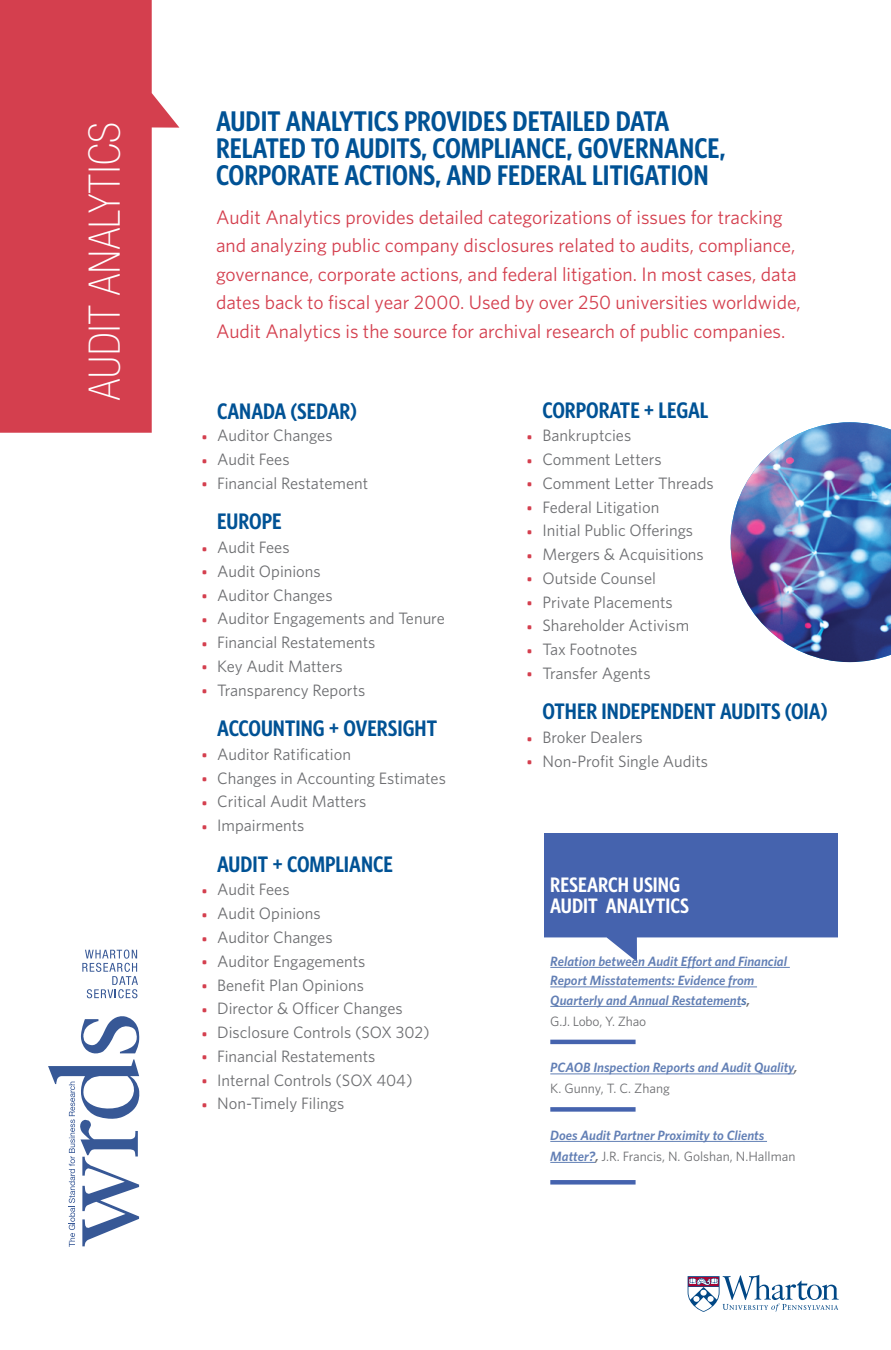
<style>
.page{position:relative;width:891px;height:1350px;background:#fff}
.page>*{position:absolute;margin:0;border:0;box-sizing:border-box;transform-origin:0 0}
.t1{font:100 condensed 43.5px "Helvetica Neue LT Std";letter-spacing:.02em;color:#fff}
.t2{font:600 28.5px/27px "Whitney Condensed";color:#005295}
.t3{font:600 22.5px "Whitney Condensed";color:#005295}
.t4{font:600 21px/21px "Whitney Condensed";color:#fff}
.t5{font:19.5px/28.5px "Whitney";color:#d43f4e}
.t6{font:16.5px "Whitney";color:#6d6e71}
.t7{font:italic 600 13.5px/19.5px "Whitney";color:#627fb5}
.t8{font:13.5px "Whitney";letter-spacing:-.01em;color:#6d6e71}
.s1{color:#d43f4e}
.s2{color:#4d73ac}
.s3{color:#6d6e71}
.s4{font-weight:400;font-style:normal;color:#6d6e71}
</style>
<div class="page">
<svg style="left:0;top:0;width:179px;height:433px;background:#da5b67"></svg>
<svg style="left:48px;top:1016px;width:92px;height:231px"></svg>
<svg style="left:82px;top:950px;width:56px;height:48px"></svg>
<svg style="left:688px;top:1275px;width:151px;height:37px"></svg>
<img style="left:731px;top:422px;width:160px;height:240px">
<svg style="left:544px;top:833px;width:294px;height:129px;fill:#4563ae"></svg>
<hr style="left:550px;top:967px;width:240px;height:1px;background:#627fb5">
<hr style="left:550px;top:987px;width:207px;height:1px;background:#627fb5">
<hr style="left:550px;top:1006px;width:191px;height:1px;background:#627fb5">
<hr style="left:550px;top:1040px;width:86px;height:4px;background:#4563ae">
<hr style="left:550px;top:1074px;width:244px;height:1px;background:#627fb5">
<div style="left:550px;top:1107px;width:86px;height:5px;background:#4563ae"></div>
<hr style="left:550px;top:1141px;width:217px;height:1px;background:#627fb5">
<div style="left:550px;top:1180px;width:86px;height:5px;background:#4563ae"></div>
<hr style="left:550px;top:1162px;width:45px;height:1px;background:#627fb5">
<h1 class="t1" style="left:80px;top:400px;width:279px;rotate:-90deg">AUDIT ANALYTICS</h1>
<h2 class="t2" style="left:216px;top:106px;width:511px">AUDIT ANALYTICS PROVIDES DETAILED DATA<br>RELATED TO AUDITS, COMPLIANCE, GOVERNANCE,<br>CORPORATE ACTIONS, AND FEDERAL LITIGATION</h2>
<p class="t5" style="left:216px;top:202px;width:586px">Audit Analytics provides detailed categorizations of issues for tracking and analyzing public company disclosures related to audits, compliance, governance, corporate actions, and federal litigation. In most cases, data dates back to fiscal year 2000. Used by over 250 universities worldwide, Audit Analytics is the source for archival research of public companies.</p>
<h3 class="t3" style="left:217px;top:397px;width:141px">CANADA (SEDAR)</h3>
<p class="t6" style="left:201px;top:426px;width:133px"><span class="s1">•</span> Auditor Changes</p>
<p class="t6" style="left:201px;top:450px;width:90px"><span class="s1">•</span> Audit Fees</p>
<p class="t6" style="left:201px;top:473px;width:169px"><span class="s1">•</span> Financial Restatement</p>
<h3 class="t3" style="left:217px;top:507px;width:66px">EUROPE</h3>
<p class="t6" style="left:201px;top:538px;width:90px"><span class="s1">•</span> Audit Fees</p>
<p class="t6" style="left:201px;top:561px;width:121px"><span class="s1">•</span> Audit Opinions</p>
<p class="t6" style="left:201px;top:585px;width:133px"><span class="s1">•</span> Auditor Changes</p>
<p class="t6" style="left:201px;top:609px;width:245px"><span class="s1">•</span> Auditor Engagements and Tenure</p>
<p class="t6" style="left:201px;top:633px;width:176px"><span class="s1">•</span> Financial Restatements</p>
<p class="t6" style="left:201px;top:656px;width:143px"><span class="s1">•</span> Key Audit Matters</p>
<p class="t6" style="left:201px;top:680px;width:166px"><span class="s1">•</span> Transparency Reports</p>
<h3 class="t3" style="left:217px;top:714px;width:221px">ACCOUNTING + OVERSIGHT</h3>
<p class="t6" style="left:201px;top:744px;width:151px"><span class="s1">•</span> Auditor Ratification</p>
<p class="t6" style="left:201px;top:768px;width:246px"><span class="s1">•</span> Changes in Accounting Estimates</p>
<p class="t6" style="left:201px;top:792px;width:167px"><span class="s1">•</span> Critical Audit Matters</p>
<p class="t6" style="left:201px;top:816px;width:105px"><span class="s1">•</span> Impairments</p>
<h3 class="t3" style="left:217px;top:850px;width:177px">AUDIT + COMPLIANCE</h3>
<p class="t6" style="left:201px;top:880px;width:90px"><span class="s1">•</span> Audit Fees</p>
<p class="t6" style="left:201px;top:904px;width:121px"><span class="s1">•</span> Audit Opinions</p>
<p class="t6" style="left:201px;top:928px;width:133px"><span class="s1">•</span> Auditor Changes</p>
<p class="t6" style="left:201px;top:951px;width:166px"><span class="s1">•</span> Auditor Engagements</p>
<p class="t6" style="left:201px;top:975px;width:164px"><span class="s1">•</span> Benefit Plan Opinions</p>
<p class="t6" style="left:201px;top:999px;width:203px"><span class="s1">•</span> Director &amp; Officer Changes</p>
<p class="t6" style="left:201px;top:1023px;width:230px"><span class="s1">•</span> Disclosure Controls (SOX 302)</p>
<p class="t6" style="left:201px;top:1046px;width:176px"><span class="s1">•</span> Financial Restatements</p>
<p class="t6" style="left:201px;top:1070px;width:213px"><span class="s1">•</span> Internal Controls (SOX 404)</p>
<p class="t6" style="left:201px;top:1094px;width:145px"><span class="s1">•</span> Non-Timely Filings</p>
<h3 class="t3" style="left:543px;top:396px;width:168px">CORPORATE + LEGAL</h3>
<p class="t6" style="left:526px;top:426px;width:106px"><span class="s1">•</span> Bankruptcies</p>
<p class="t6" style="left:526px;top:450px;width:137px"><span class="s1">•</span> Comment Letters</p>
<p class="t6" style="left:526px;top:473px;width:189px"><span class="s1">•</span> Comment Letter Threads</p>
<p class="t6" style="left:526px;top:497px;width:135px"><span class="s1">•</span> Federal Litigation</p>
<p class="t6" style="left:526px;top:521px;width:168px"><span class="s1">•</span> Initial Public Offerings</p>
<p class="t6" style="left:526px;top:545px;width:179px"><span class="s1">•</span> Mergers &amp; Acquisitions</p>
<p class="t6" style="left:526px;top:568px;width:131px"><span class="s1">•</span> Outside Counsel</p>
<p class="t6" style="left:526px;top:592px;width:148px"><span class="s1">•</span> Private Placements</p>
<p class="t6" style="left:526px;top:616px;width:164px"><span class="s1">•</span> Shareholder Activism</p>
<p class="t6" style="left:526px;top:640px;width:113px"><span class="s1">•</span> Tax Footnotes</p>
<p class="t6" style="left:526px;top:663px;width:126px"><span class="s1">•</span> Transfer Agents</p>
<h3 class="t3" style="left:543px;top:698px;width:287px">OTHER INDEPENDENT AUDITS (OIA)</h3>
<p class="t6" style="left:526px;top:728px;width:118px"><span class="s1">•</span> Broker Dealers</p>
<p class="t6" style="left:526px;top:751px;width:183px"><span class="s1">•</span> Non-Profit Single Audits</p>
<p class="t4" style="left:550px;top:873px;width:140px">RESEARCH USING<br>AUDIT ANALYTICS</p>
<p class="t7" style="left:550px;top:951px;width:238px">Relation between Audit Effort and Financial<br>Report Misstatements: Evidence from<br>Quarterly and Annual Restatement<span class="s2">s</span><span class="s3">,</span></p>
<p class="t8" style="left:550px;top:1013px;width:97px">G.J. Lobo, Y. Zhao</p>
<p class="t7" style="left:550px;top:1057px;width:248px;line-height:21px">PCAOB Inspection Reports and Audit Quality<span class="s3">,<br></span><span class="s4">K. Gunny, T. C. Zhang</span></p>
<p class="t7" style="left:550px;top:1124px;width:247px;line-height:21px">Does Audit Partner Proximity to Clients<br>Matter?<span class="s3">,</span> <span class="s4">J.R. Francis, N. Golshan, N.Hallman</span></p>
</div>
